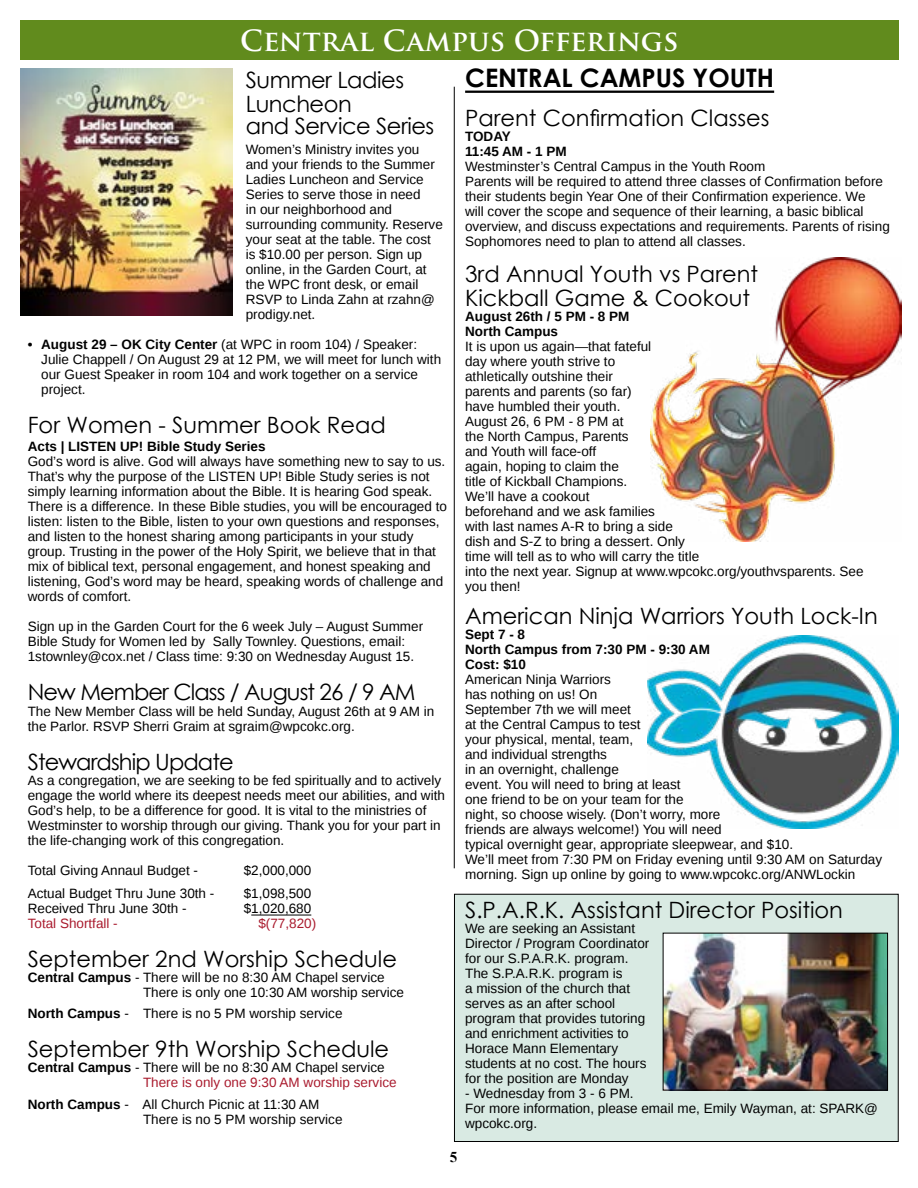
<style>
.page{position:relative;width:918px;height:1188px;background:#fff}
.page>*{position:absolute;margin:0;border:0;box-sizing:border-box;transform-origin:0 0}
.t1{font:700 28.5px "Trajan Pro";color:#fff}
.t2{font:700 25.5px "Century Gothic";color:#000}
.t3{font:22.5px/24px "Century Gothic";color:#000}
.t4{font:22.5px "Century Gothic";letter-spacing:-.04em;color:#000}
.t5{font:22.5px/23.2px "Century Gothic";letter-spacing:-.02em;color:#000}
.t6{font:700 15px "Times New Roman";color:#000}
.t7{font:13.5px/15px "Liberation Sans";color:#000}
.t8{font:700 13.5px/15px "Liberation Sans";color:#000}
.t9{font:13.5px/15px "Liberation Sans";color:#a91a2d}
.s1{font-weight:700}
.s2{font-weight:700;color:#000}
.s3{color:#000}
</style>
<div class="page">
<div style="left:454px;top:894px;width:444px;height:248px;background:#d9eae3"></div>
<div style="left:454px;top:894px;width:445px;height:248px;border:1px solid #000"></div>
<div style="left:20px;top:21px;width:879px;height:39px;background:#618b1d"></div>
<hr style="left:251px;top:915px;width:60px;height:1px;background:#000">
<hr style="left:465px;top:91px;width:309px;height:2px;background:#000">
<hr style="left:454px;top:87px;width:1px;height:781px;background:#000">
<img style="left:647px;top:636px;width:252px;height:193px">
<img style="left:20px;top:68px;width:212px;height:247px">
<img style="left:650px;top:257px;width:252px;height:284px">
<img style="left:665px;top:935px;width:221px;height:153px">
<div style="left:663px;top:933px;width:225px;height:157px;border:1px solid #000"></div>
<h1 class="t1" style="left:240px;top:23px;width:440px">CENTRAL CAMPUS OFFERINGS</h1>
<h3 class="t5" style="left:246px;top:68px;width:190px">Summer Ladies<br>Luncheon<br>and Service Series</h3>
<p class="t7" style="left:246px;top:142px;width:199px">Women’s Ministry invites you and your friends to the Summer<br>Ladies Luncheon and Service<br>Series to serve those in need<br>in our neighborhood and surrounding community. Reserve your seat at the table. The cost is $10.00 per person. Sign up online, in the Garden Court, at the WPC front desk, or email<br>RSVP to Linda Zahn at rzahn@ prodigy.net.</p>
<p class="t7" style="left:41px;top:337px;width:401px;text-indent:-14px"><span class="s1">• August 29 – OK City Center</span> (at WPC in room 104) / Speaker:<br>Julie Chappell / On August 29 at 12 PM, we will meet for lunch with our Guest Speaker in room 104 and work together on a service project.</p>
<h3 class="t3" style="left:28px;top:412px;width:360px">For Women - Summer Book Read</h3>
<p class="t8" style="left:28px;top:438px;width:239px">Acts | LISTEN UP! Bible Study Series</p>
<p class="t7" style="left:28px;top:454px;width:421px">God’s word is alive. God will always have something new to say to us.<br>That’s why the purpose of the LISTEN UP! Bible Study series is not simply learning information about the Bible. It is hearing God speak.<br>There is a difference. In these Bible studies, you will be encouraged to listen: listen to the Bible, listen to your own questions and responses, and listen to the honest sharing among participants in your study group. Trusting in the power of the Holy Spirit, we believe that in that mix of biblical text, personal engagement, and honest speaking and listening, God’s word may be heard, speaking words of challenge and words of comfort.</p>
<p class="t7" style="left:28px;top:619px;width:397px">Sign up in the Garden Court for the 6 week July – August Summer<br>Bible Study for Women led by Sally Townley. Questions, email:<br>1stownley@cox.net / Class time: 9:30 on Wednesday August 15.</p>
<h3 class="t4" style="left:28px;top:676px;width:389px">New Member Class / August 26 / 9 AM</h3>
<p class="t7" style="left:28px;top:705px;width:408px">The New Member Class will be held Sunday, August 26th at 9 AM in the Parlor. RSVP Sherri Graim at sgraim@wpcokc.org.</p>
<h3 class="t4" style="left:28px;top:746px;width:208px">Stewardship Update</h3>
<p class="t7" style="left:28px;top:774px;width:419px">As a congregation, we are seeking to be fed spiritually and to actively engage the world where its deepest needs meet our abilities, and with God’s help, to be a difference for good. It is vital to the ministries of Westminster to worship through our giving. Thank you for your part in the life-changing work of this congregation.</p>
<p class="t7" style="left:28px;top:864px;width:172px">Total Giving Annaul Budget -</p>
<p class="t7" style="left:244px;top:864px;width:69px">$2,000,000</p>
<p class="t7" style="left:28px;top:886px;width:188px">Actual Budget Thru June 30th -</p>
<p class="t7" style="left:244px;top:886px;width:69px">$1,098,500</p>
<p class="t7" style="left:28px;top:901px;width:160px">Received Thru June 30th -</p>
<p class="t7" style="left:244px;top:901px;width:69px">$1,020,680</p>
<p class="t9" style="left:28px;top:916px;width:92px">Total Shortfall -</p>
<p class="t9" style="left:258px;top:916px;width:59px">$(77,820)</p>
<h3 class="t3" style="left:28px;top:946px;width:371px">September 2nd Worship Schedule</h3>
<p class="t7" style="left:143px;top:970px;width:263px;text-indent:-115px"><span class="s1">Central Campus</span> - There will be no 8:30 AM Chapel service<br>There is only one 10:30 AM worship service</p>
<p class="t7" style="left:28px;top:1007px;width:316px"><span class="s1">North Campus</span> - There is no 5 PM worship service</p>
<h3 class="t3" style="left:28px;top:1037px;width:363px">September 9th Worship Schedule</h3>
<p class="t9" style="left:143px;top:1061px;width:255px;text-indent:-115px"><span class="s2">Central Campus</span> <span class="s3">- There will be no 8:30 AM Chapel service<br></span>There is only one 9:30 AM worship service</p>
<p class="t7" style="left:143px;top:1098px;width:201px;text-indent:-115px"><span class="s1">North Campus</span> - All Church Picnic at 11:30 AM<br>There is no 5 PM worship service</p>
<p class="t6" style="left:450px;top:1146px;width:9px">5</p>
<h2 class="t2" style="left:465px;top:59px;width:311px">CENTRAL CAMPUS YOUTH</h2>
<h3 class="t3" style="left:465px;top:106px;width:306px">Parent Confirmation Classes</h3>
<p class="t8" style="left:465px;top:129px;width:103px">TODAY<br>11:45 AM - 1 PM</p>
<p class="t7" style="left:465px;top:160px;width:426px">Westminster’s Central Campus in the Youth Room<br>Parents will be required to attend three classes of Confirmation before their students begin Year One of their Confirmation experience. We<br>will cover the scope and sequence of their learning, a basic biblical overview, and discuss expectations and requirements. Parents of rising Sophomores need to plan to attend all classes.</p>
<h3 class="t3" style="left:465px;top:262px;width:294px">3rd Annual Youth vs Parent<br>Kickball Game &amp; Cookout</h3>
<p class="t8" style="left:465px;top:309px;width:166px">August 26th / 5 PM - 8 PM<br>North Campus</p>
<p class="t7" style="left:465px;top:340px;width:400px">It is upon us again—that fateful<br>day where youth strive to<br>athletically outshine their<br>parents and parents (so far)<br>have humbled their youth.<br>August 26, 6 PM - 8 PM at<br>the North Campus, Parents<br>and Youth will face-off<br>again, hoping to claim the<br>title of Kickball Champions.<br>We’ll have a cookout<br>beforehand and we ask families<br>with last names A-R to bring a side<br>dish and S-Z to bring a dessert. Only<br>time will tell as to who will carry the title<br>into the next year. Signup at www.wpcokc.org/youthvsparents. See you then!</p>
<h3 class="t3" style="left:465px;top:604px;width:414px">American Ninja Warriors Youth Lock-In</h3>
<p class="t8" style="left:465px;top:627px;width:246px">Sept 7 - 8<br>North Campus from 7:30 PM - 9:30 AM<br>Cost: $10</p>
<p class="t7" style="left:465px;top:673px;width:418px">American Ninja Warriors<br>has nothing on us! On<br>September 7th we will meet<br>at the Central Campus to test<br>your physical, mental, team,<br>and individual strengths<br>in an overnight, challenge<br>event. You will need to bring at least<br>one friend to be on your team for the<br>night, so choose wisely. (Don’t worry, more<br>friends are always welcome!) You will need<br>typical overnight gear, appropriate sleepwear, and $10.<br>We’ll meet from 7:30 PM on Friday evening until 9:30 AM on Saturday morning. Sign up online by going to www.wpcokc.org/ANWLockin</p>
<h3 class="t3" style="left:465px;top:898px;width:379px">S.P.A.R.K. Assistant Director Position</h3>
<p class="t7" style="left:465px;top:922px;width:186px">We are seeking an Assistant<br>Director / Program Coordinator for our S.P.A.R.K. program.<br>The S.P.A.R.K. program is<br>a mission of the church that serves as an after school program that provides tutoring and enrichment activities to<br>Horace Mann Elementary students at no cost. The hours for the position are Monday</p>
<p class="t7" style="left:465px;top:1087px;width:414px">- Wednesday from 3 - 6 PM.<br>For more information, please email me, Emily Wayman, at: SPARK@ wpcokc.org.</p>
</div>
